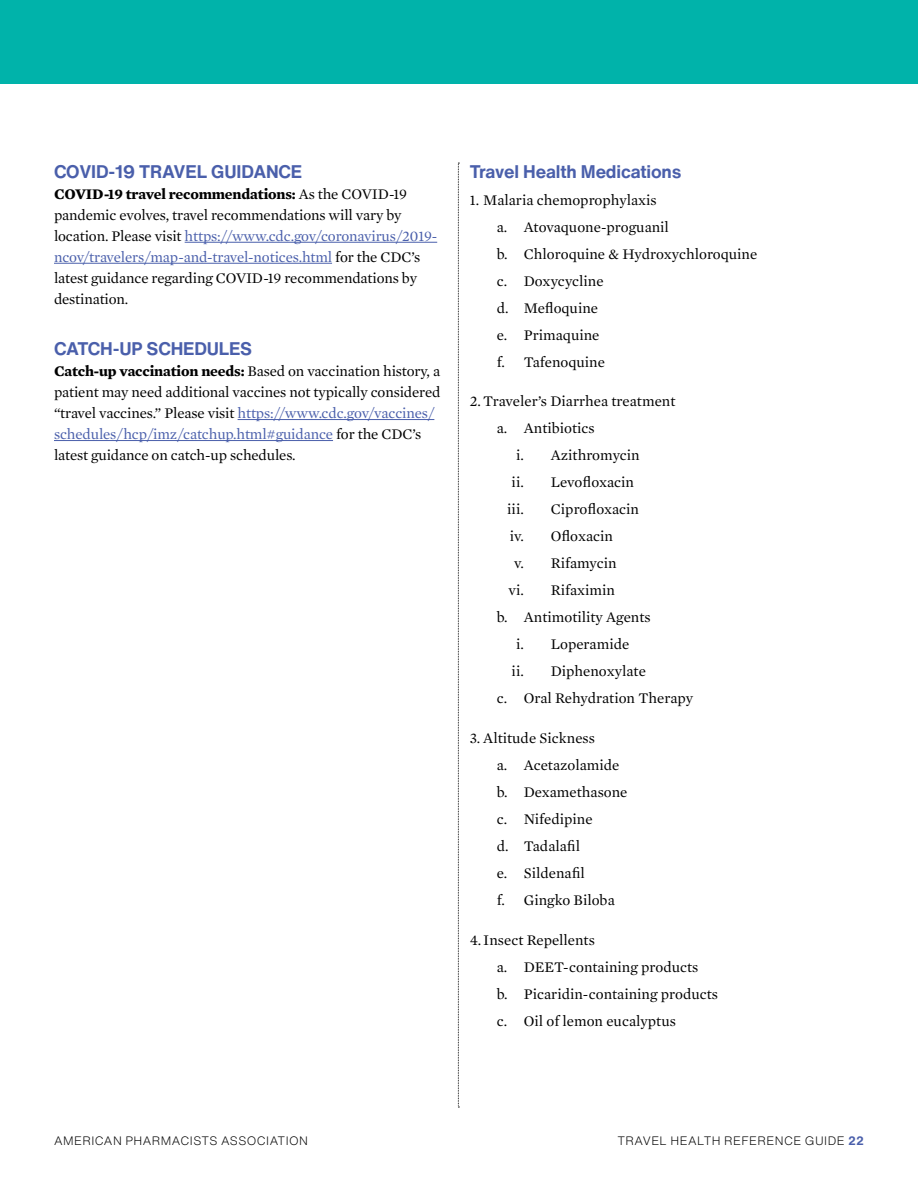
<style>
.page{position:relative;width:918px;height:1188px;background:#fff}
.page>*{position:absolute;margin:0;border:0;box-sizing:border-box;transform-origin:0 0}
.t1{font:700 18px "Helvetica Now Text";letter-spacing:-.01em;color:#4a5fab}
.t2{font:15px/27px "Mercury Text G1";letter-spacing:-.01em;color:#000}
.t3{font:300 12px "Helvetica Now Text";letter-spacing:.035em;color:#000}
.s1{font-weight:700}
.s2{color:#4a5fab}
.s3{font-weight:700;color:#4a5fab}
</style>
<div class="page">
<div style="left:0;top:0;width:918px;height:83px;background:#00b3aa"></div>
<hr style="left:185px;top:242px;width:252px;height:1px;background:#4a5fab">
<hr style="left:54px;top:263px;width:278px;height:1px;background:#4a5fab">
<hr style="left:238px;top:419px;width:196px;height:1px;background:#4a5fab">
<hr style="left:54px;top:440px;width:279px;height:1px;background:#4a5fab">
<svg style="left:458px;top:163px;width:1px;height:945px"></svg>
<p class="t1" style="left:54px;top:158px;width:250px">COVID-19 TRAVEL GUIDANCE</p>
<p class="t2" style="left:54px;top:182px;width:385px;line-height:21px"><span class="s1">COVID-19 travel recommendations:</span> As the COVID-19 pandemic evolves, travel recommendations will vary by location. Please visit <span class="s2">https://www.cdc.gov/coronavirus/2019- ncov/travelers/map-and-travel-notices.html</span> for the CDC’s latest guidance regarding COVID-19 recommendations by destination.</p>
<p class="t1" style="left:54px;top:335px;width:200px">CATCH-UP SCHEDULES</p>
<p class="t2" style="left:54px;top:360px;width:388px;line-height:21px"><span class="s1">Catch-up vaccination needs:</span> Based on vaccination history, a patient may need additional vaccines not typically considered “travel vaccines.” Please visit <span class="s2">https://www.cdc.gov/vaccines/ schedules/hcp/imz/catchup.html#guidance</span> for the CDC’s latest guidance on catch-up schedules.</p>
<p class="t1" style="left:470px;top:158px;width:213px">Travel Health Medications</p>
<p class="t2" style="left:497px;top:185px;width:262px;text-indent:-27px">1. Malaria chemoprophylaxis<br>a. Atovaquone-proguanil<br>b. Chloroquine &amp; Hydroxychloroquine c. Doxycycline<br>d. Mefloquine<br>e. Primaquine<br>f. Tafenoquine</p>
<p class="t2" style="left:470px;top:387px;width:207px">2. Traveler’s Diarrhea treatment</p>
<p class="t2" style="left:497px;top:414px;width:99px">a. Antibiotics</p>
<p class="t2" style="left:516px;top:441px;width:125px">i. Azithromycin</p>
<p class="t2" style="left:512px;top:468px;width:124px">ii. Levofloxacin</p>
<p class="t2" style="left:507px;top:495px;width:16px">iii.</p>
<p class="t2" style="left:551px;top:495px;width:90px">Ciprofloxacin</p>
<p class="t2" style="left:510px;top:522px;width:105px">iv. Ofloxacin</p>
<p class="t2" style="left:514px;top:549px;width:104px">v. Rifamycin</p>
<p class="t2" style="left:509px;top:576px;width:108px">vi. Rifaximin</p>
<p class="t2" style="left:497px;top:603px;width:155px">b. Antimotility Agents</p>
<p class="t2" style="left:516px;top:630px;width:115px">i. Loperamide</p>
<p class="t2" style="left:512px;top:657px;width:136px">ii. Diphenoxylate</p>
<p class="t2" style="left:497px;top:684px;width:198px">c. Oral Rehydration Therapy</p>
<p class="t2" style="left:497px;top:724px;width:132px;text-indent:-27px">3. Altitude Sickness<br>a. Acetazolamide b. Dexamethasone c. Nifedipine<br>d. Tadalafil<br>e. Sildenafil<br>f. Gingko Biloba</p>
<p class="t2" style="left:497px;top:925px;width:223px;text-indent:-27px">4. Insect Repellents<br>a. DEET-containing products<br>b. Picaridin-containing products c. Oil of lemon eucalyptus</p>
<p class="t3" style="left:54px;top:1131px;width:256px">AMERICAN PHARMACISTS ASSOCIATION</p>
<p class="t3" style="left:617px;top:1131px;width:248px">TRAVEL HEALTH REFERENCE GUIDE <span class="s3">22</span></p>
</div>
